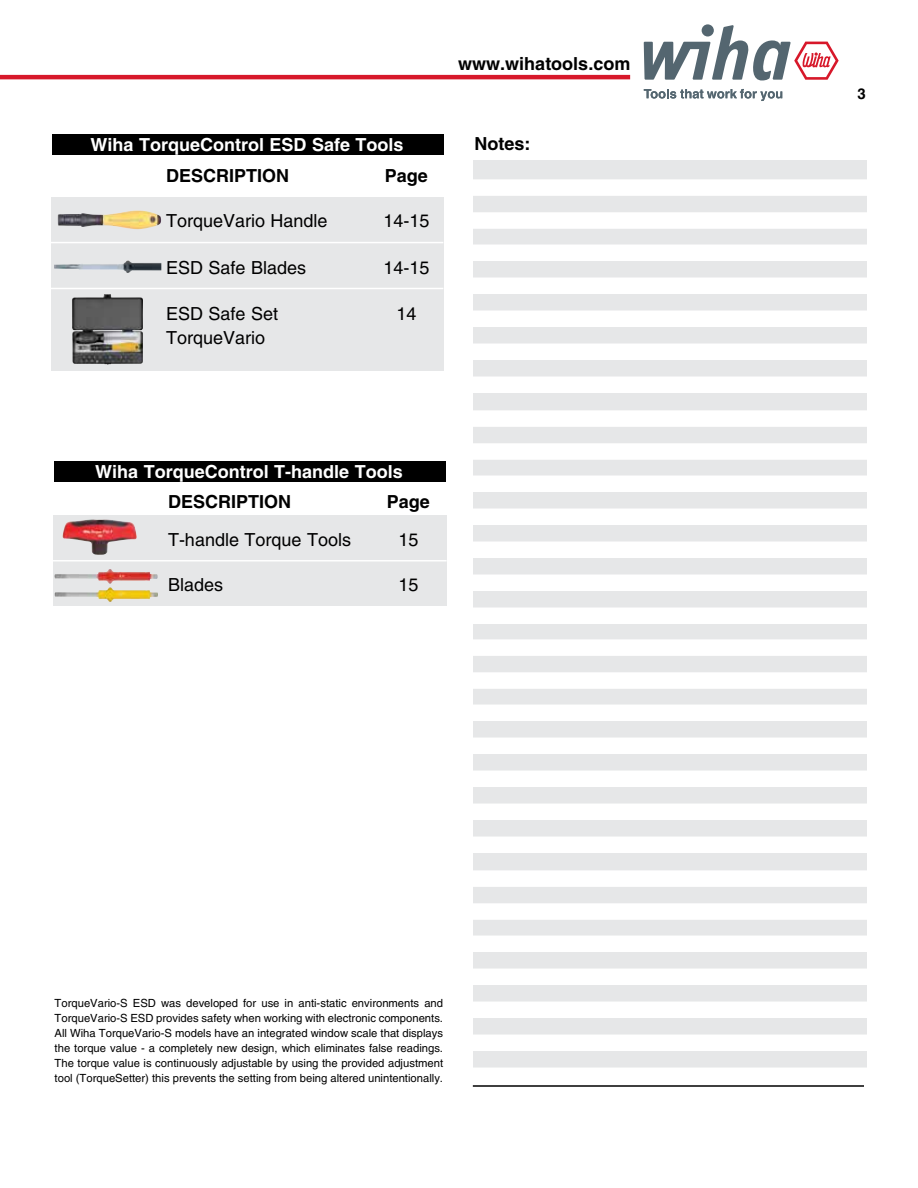
<style>
.page{position:relative;width:918px;height:1188px;background:#fff}
.page>*{position:absolute;margin:0;border:0;box-sizing:border-box;transform-origin:0 0}
.t1{font:18px "Helvetica";color:#000}
.t2{font:700 18px "Helvetica";color:#fff}
.t3{font:700 18px "Helvetica";color:#000}
.t4{font:700 15px "Helvetica";color:#000}
.t5{font:11.25px/15px "Helvetica";color:#000;text-align:justify}
</style>
<div class="page">
<hr style="left:0;top:75px;width:630px;height:4px;background:#d7182a">
<svg style="left:644px;top:89px;width:138px;height:12px"></svg>
<svg style="left:644px;top:25px;width:195px;height:56px"></svg>
<div style="left:54px;top:515px;width:393px;height:91px;background:#e6e7e8"></div>
<div style="left:51px;top:197px;width:392px;height:173px;background:#e6e7e8"></div>
<img style="left:54px;top:261px;width:107px;height:12px">
<img style="left:58px;top:211px;width:103px;height:18px">
<img style="left:72px;top:294px;width:71px;height:71px">
<hr style="left:50px;top:560px;width:397px;height:2px;background:#fff">
<img style="left:62px;top:519px;width:75px;height:36px">
<img style="left:54px;top:569px;width:104px;height:15px">
<img style="left:55px;top:587px;width:103px;height:15px">
<div style="left:54px;top:462px;width:391px;height:20px;background:#000"></div>
<hr style="left:46px;top:242px;width:397px;height:1px;background:#fff">
<hr style="left:46px;top:288px;width:397px;height:1px;background:#fff">
<div style="left:52px;top:135px;width:391px;height:20px;background:#000"></div>
<div style="left:474px;top:160px;width:393px;height:919px;background:#e6e7e8"></div>
<div style="left:461px;top:212px;width:418px;height:17px;background:#fff"></div>
<div style="left:460px;top:245px;width:419px;height:16px;background:#fff"></div>
<div style="left:460px;top:278px;width:418px;height:16px;background:#fff"></div>
<div style="left:460px;top:311px;width:419px;height:16px;background:#fff"></div>
<div style="left:460px;top:344px;width:418px;height:16px;background:#fff"></div>
<div style="left:460px;top:377px;width:418px;height:16px;background:#fff"></div>
<div style="left:466px;top:179px;width:418px;height:17px;background:#fff"></div>
<div style="left:460px;top:443px;width:418px;height:17px;background:#fff"></div>
<div style="left:459px;top:476px;width:419px;height:16px;background:#fff"></div>
<div style="left:459px;top:509px;width:418px;height:16px;background:#fff"></div>
<div style="left:459px;top:542px;width:420px;height:16px;background:#fff"></div>
<div style="left:459px;top:575px;width:419px;height:16px;background:#fff"></div>
<div style="left:459px;top:608px;width:418px;height:16px;background:#fff"></div>
<div style="left:465px;top:410px;width:418px;height:17px;background:#fff"></div>
<div style="left:462px;top:672px;width:418px;height:17px;background:#fff"></div>
<div style="left:461px;top:705px;width:419px;height:16px;background:#fff"></div>
<div style="left:461px;top:738px;width:418px;height:16px;background:#fff"></div>
<div style="left:461px;top:771px;width:419px;height:16px;background:#fff"></div>
<div style="left:461px;top:804px;width:418px;height:16px;background:#fff"></div>
<div style="left:461px;top:837px;width:418px;height:16px;background:#fff"></div>
<div style="left:467px;top:639px;width:418px;height:17px;background:#fff"></div>
<div style="left:461px;top:903px;width:418px;height:17px;background:#fff"></div>
<div style="left:460px;top:936px;width:419px;height:16px;background:#fff"></div>
<div style="left:460px;top:969px;width:418px;height:16px;background:#fff"></div>
<div style="left:460px;top:1002px;width:419px;height:16px;background:#fff"></div>
<div style="left:460px;top:1035px;width:418px;height:16px;background:#fff"></div>
<div style="left:460px;top:1068px;width:418px;height:16px;background:#fff"></div>
<div style="left:466px;top:870px;width:418px;height:17px;background:#fff"></div>
<hr style="left:473px;top:1085px;width:391px;height:2px;background:#000">
<h1 class="t3" style="left:458px;top:53px;width:174px">www.wihatools.com</h1>
<h1 class="t2" style="left:91px;top:134px;width:315px">Wiha TorqueControl ESD Safe Tools</h1>
<h1 class="t3" style="left:475px;top:132px;width:57px">Notes:</h1>
<h1 class="t3" style="left:166px;top:165px;width:125px">DESCRIPTION</h1>
<h1 class="t3" style="left:385px;top:165px;width:45px">Page</h1>
<h1 class="t1" style="left:166px;top:211px;width:163px">TorqueVario Handle</h1>
<h1 class="t1" style="left:383px;top:211px;width:48px">14-15</h1>
<h1 class="t1" style="left:166px;top:257px;width:142px">ESD Safe Blades</h1>
<h1 class="t1" style="left:383px;top:257px;width:48px">14-15</h1>
<h1 class="t1" style="left:166px;top:304px;width:114px">ESD Safe Set</h1>
<h1 class="t1" style="left:396px;top:304px;width:22px">14</h1>
<h1 class="t1" style="left:166px;top:328px;width:101px">TorqueVario</h1>
<h1 class="t2" style="left:95px;top:461px;width:309px">Wiha TorqueControl T-handle Tools</h1>
<h1 class="t3" style="left:168px;top:491px;width:125px">DESCRIPTION</h1>
<h1 class="t3" style="left:387px;top:491px;width:45px">Page</h1>
<h1 class="t1" style="left:168px;top:529px;width:185px">T-handle Torque Tools</h1>
<h1 class="t1" style="left:398px;top:529px;width:22px">15</h1>
<h1 class="t1" style="left:168px;top:574px;width:57px">Blades</h1>
<h1 class="t1" style="left:398px;top:574px;width:22px">15</h1>
<p class="t5" style="left:55px;top:996px;width:390px">TorqueVario-S ESD was developed for use in anti-static environments and TorqueVario-S ESD provides safety when working with electronic components.<br>All Wiha TorqueVario-S models have an integrated window scale that displays the torque value - a completely new design, which eliminates false readings.<br>The torque value is continuously adjustable by using the provided adjustment tool (TorqueSetter) this prevents the setting from being altered unintentionally.</p>
<h2 class="t4" style="left:857px;top:85px;width:10px">3</h2>
</div>
